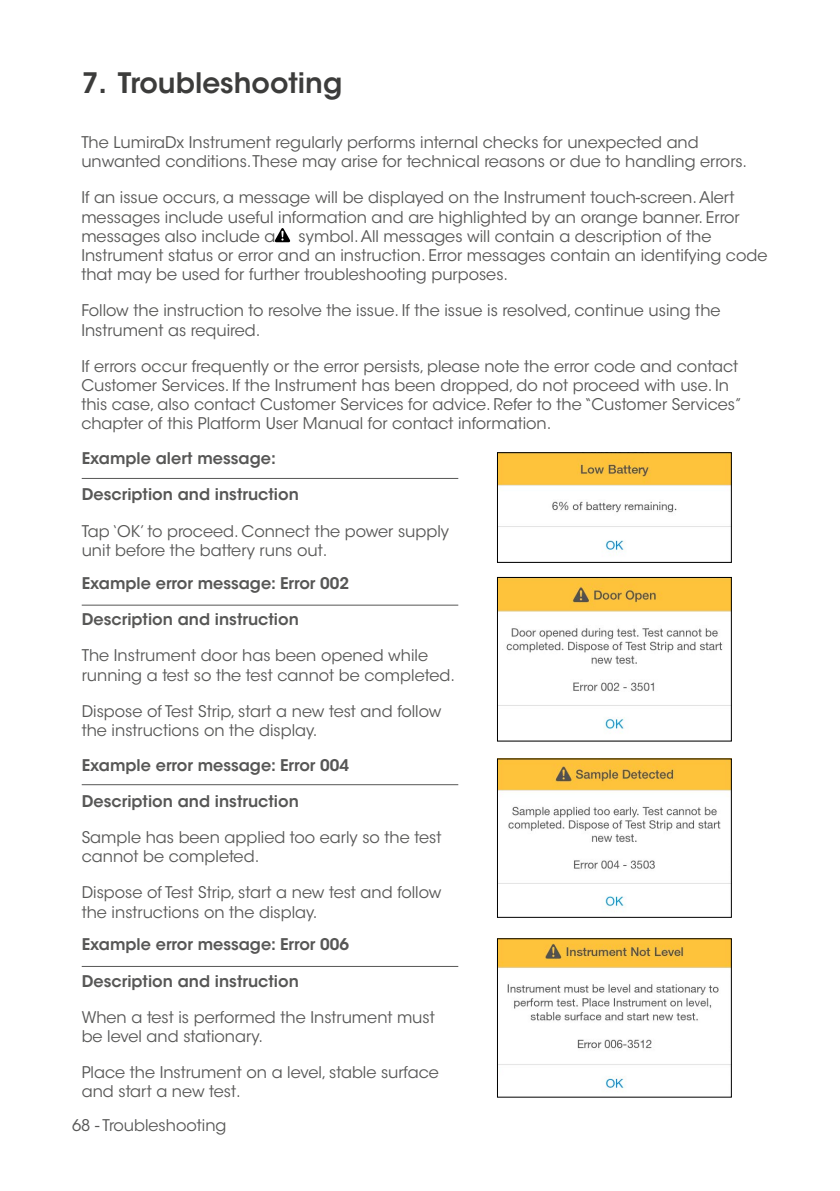
<style>
.page{position:relative;width:840px;height:1191px;background:#fff}
.page>*{position:absolute;margin:0;border:0;box-sizing:border-box;transform-origin:0 0}
.t1{font:600 28px "ITC Avant Garde Std";color:#3c3c3b}
.t2{font:16px/19.2px "ITC Avant Garde Std";color:#575756}
.t3{font:600 16px "ITC Avant Garde Std";color:#575756}
</style>
<div class="page">
<hr style="left:82px;top:478px;width:376px;height:1px;background:#575756">
<hr style="left:82px;top:784px;width:376px;height:1px;background:#575756">
<hr style="left:82px;top:604px;width:376px;height:1px;background:#575756">
<hr style="left:82px;top:966px;width:376px;height:1px;background:#575756">
<img style="left:499px;top:454px;width:230px;height:99px">
<div style="left:497px;top:452px;width:234px;height:110px;border:1px solid #000"></div>
<img style="left:499px;top:760px;width:230px;height:152px">
<img style="left:499px;top:579px;width:230px;height:153px">
<div style="left:497px;top:577px;width:234px;height:164px;border:1px solid #000"></div>
<img style="left:499px;top:940px;width:230px;height:150px">
<svg style="left:275px;top:228px;width:15px;height:14px"></svg>
<h1 class="t1" style="left:82px;top:65px;width:262px">7. Troubleshooting</h1>
<p class="t2" style="left:81px;top:133px;width:667px">The LumiraDx Instrument regularly performs internal checks for unexpected and unwanted conditions. These may arise for technical reasons or due to handling errors.</p>
<p class="t2" style="left:81px;top:188px;width:659px">If an issue occurs, a message will be displayed on the Instrument touch-screen. Alert messages include useful information and are highlighted by an orange banner. Error messages also include a</p>
<p class="t2" style="left:81px;top:227px;width:687px;text-indent:217px">symbol. All messages will contain a description of the<br>Instrument status or error and an instruction. Error messages contain an identifying code that may be used for further troubleshooting purposes.</p>
<p class="t2" style="left:81px;top:301px;width:640px">Follow the instruction to resolve the issue. If the issue is resolved, continue using the<br>Instrument as required.</p>
<p class="t2" style="left:81px;top:357px;width:661px">If errors occur frequently or the error persists, please note the error code and contact Customer Services. If the Instrument has been dropped, do not proceed with use. In this case, also contact Customer Services for advice. Refer to the “Customer Services” chapter of this Platform User Manual for contact information.</p>
<p class="t3" style="left:82px;top:448px;width:195px">Example alert message:</p>
<p class="t3" style="left:82px;top:484px;width:218px">Description and instruction</p>
<p class="t2" style="left:82px;top:521px;width:368px">Tap ‘OK’ to proceed. Connect the power supply unit before the battery runs out.</p>
<p class="t3" style="left:82px;top:573px;width:269px">Example error message: Error 002</p>
<p class="t3" style="left:82px;top:609px;width:218px">Description and instruction</p>
<p class="t2" style="left:82px;top:646px;width:374px">The Instrument door has been opened while running a test so the test cannot be completed.</p>
<p class="t2" style="left:82px;top:701px;width:361px">Dispose of Test Strip, start a new test and follow the instructions on the display.</p>
<p class="t3" style="left:82px;top:754px;width:269px">Example error message: Error 004</p>
<p class="t3" style="left:82px;top:790px;width:218px">Description and instruction</p>
<p class="t2" style="left:82px;top:827px;width:361px">Sample has been applied too early so the test cannot be completed.</p>
<p class="t2" style="left:82px;top:883px;width:361px">Dispose of Test Strip, start a new test and follow the instructions on the display.</p>
<p class="t3" style="left:82px;top:934px;width:269px">Example error message: Error 006</p>
<p class="t3" style="left:82px;top:970px;width:218px">Description and instruction</p>
<p class="t2" style="left:82px;top:1007px;width:354px">When a test is performed the Instrument must be level and stationary.</p>
<p class="t2" style="left:82px;top:1063px;width:358px">Place the Instrument on a level, stable surface and start a new test.</p>
<p class="t2" style="left:72px;top:1115px;width:156px">68 - Troubleshooting</p>
</div>
